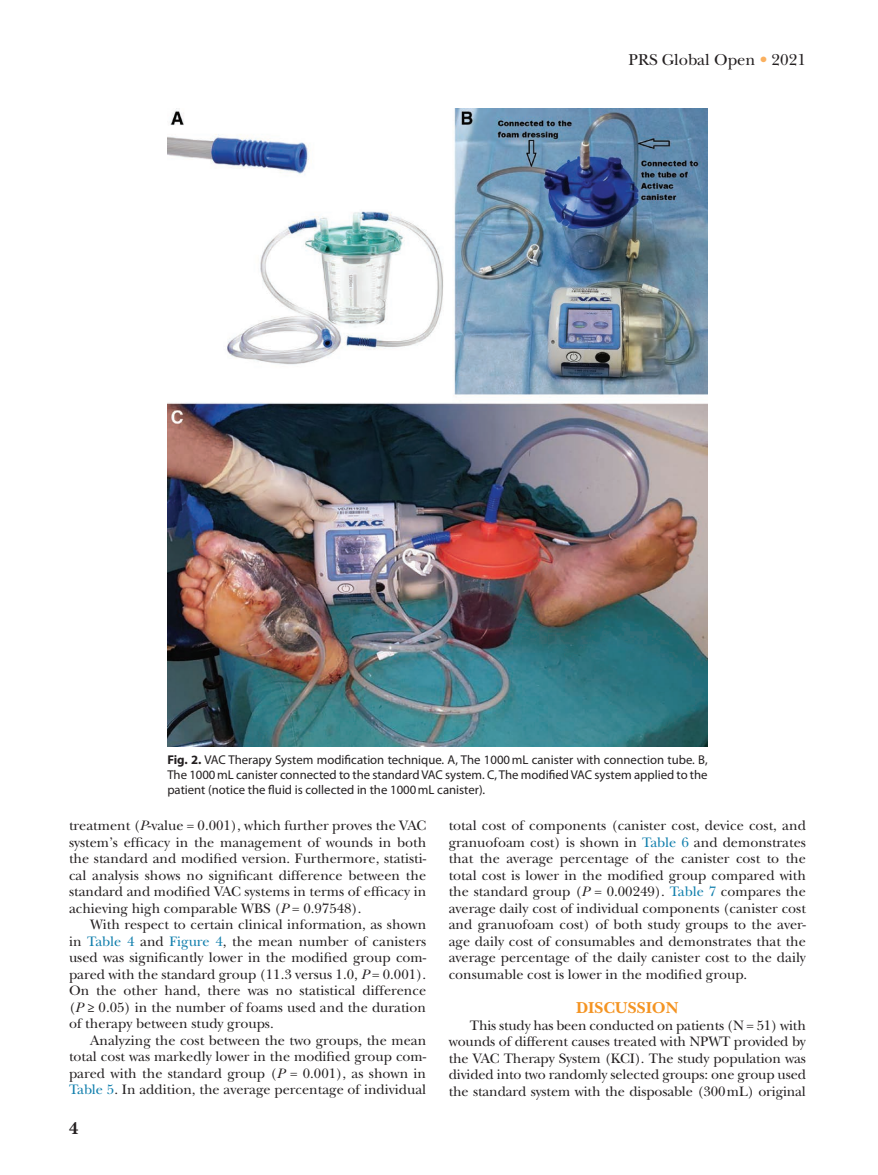
<style>
.page{position:relative;width:878px;height:1175px;background:#fff}
.page>*{position:absolute;margin:0;border:0;box-sizing:border-box;transform-origin:0 0}
.t1{font:700 18px "New Baskerville Std";color:#231f20}
.t2{font:16.5px "New Baskerville Std";color:#231f20}
.t3{font:700 16.5px "New Baskerville Std";color:#f49423}
.t4{font:14.25px/16.5px "New Baskerville Std";color:#231f20;text-align:justify}
.t5{font:12.75px/15px "Myriad Pro";color:#231f20;text-align:justify}
.s1{color:#fab05f}
.s2{font-weight:700}
.s3{font-style:italic}
.s4{color:#0f7eac}
</style>
<div class="page">
<img style="left:167px;top:108px;width:540px;height:638px">
<p class="t2" style="left:628px;top:50px;width:179px">PRS Global Open <span class="s1">•</span> 2021</p>
<p class="t5" style="left:167px;top:751px;width:542px"><span class="s2">Fig. 2.</span> VAC Therapy System modification technique. A, The 1000mL canister with connection tube. B, The 1000mL canister connected to the standard VAC system. C, The modified VAC system applied to the patient (notice the fluid is collected in the 1000mL canister).</p>
<p class="t4" style="left:69px;top:817px;width:359px">treatment (<span class="s3">P</span>-value = 0.001), which further proves the VAC system’s efficacy in the management of wounds in both the standard and modified version. Furthermore, statisti&shy;cal analysis shows no significant difference between the standard and modified VAC systems in terms of efficacy in achieving high comparable WBS (<span class="s3">P</span> = 0.97548).</p>
<p class="t4" style="left:69px;top:916px;width:359px;text-indent:21px">With respect to certain clinical information, as shown in <span class="s4">Table 4</span> and <span class="s4">Figure 4</span>, the mean number of canisters used was significantly lower in the modified group com&shy;pared with the standard group (11.3 versus 1.0, <span class="s3">P</span> = 0.001).<br>On the other hand, there was no statistical difference (<span class="s3">P</span> ≥ 0.05) in the number of foams used and the duration of therapy between study groups.</p>
<p class="t4" style="left:69px;top:1032px;width:359px;text-indent:21px">Analyzing the cost between the two groups, the mean total cost was markedly lower in the modified group com&shy;pared with the standard group (<span class="s3">P</span> = 0.001), as shown in <span class="s4">Table 5</span>. In addition, the average percentage of individual</p>
<p class="t1" style="left:69px;top:1118px;width:11px">4</p>
<p class="t4" style="left:449px;top:817px;width:359px">total cost of components (canister cost, device cost, and granuofoam cost) is shown in <span class="s4">Table 6</span> and demonstrates that the average percentage of the canister cost to the total cost is lower in the modified group compared with the standard group (<span class="s3">P</span> = 0.00249). <span class="s4">Table 7</span> compares the average daily cost of individual components (canister cost and granuofoam cost) of both study groups to the aver&shy;age daily cost of consumables and demonstrates that the average percentage of the daily canister cost to the daily consumable cost is lower in the modified group.</p>
<p class="t3" style="left:576px;top:998px;width:104px">DISCUSSION</p>
<p class="t4" style="left:448px;top:1017px;width:359px;text-indent:21px">This study has been conducted on patients (N = 51) with wounds of different causes treated with NPWT provided by the VAC Therapy System (KCI). The study population was divided into two randomly selected groups: one group used the standard system with the disposable (300mL) original</p>
</div>
